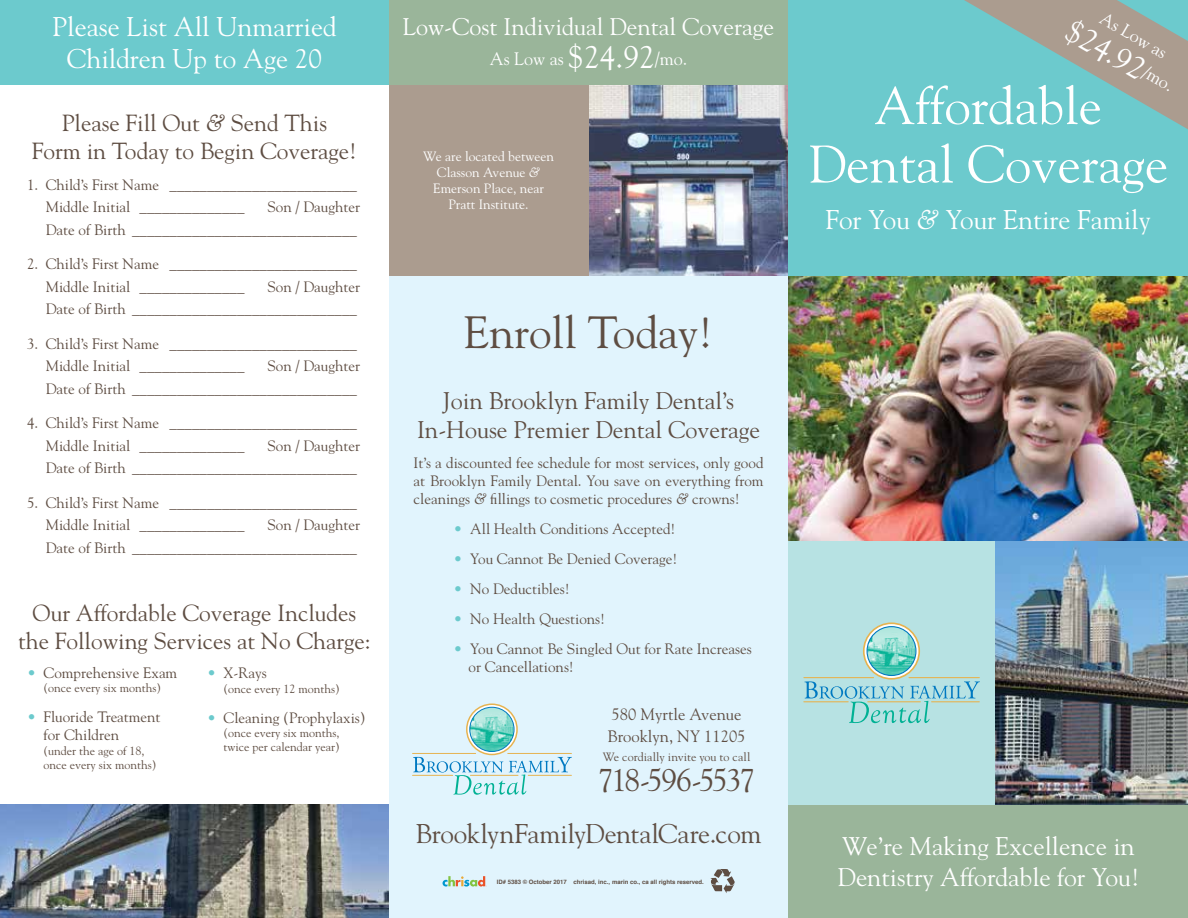
<style>
.page{position:relative;width:1188px;height:918px;background:#fff}
.page>*{position:absolute;margin:0;border:0;box-sizing:border-box;transform-origin:0 0}
.t1{font:52.5px/58.5px "Goudy Std";color:#fff;text-align:center}
.t2{font:45px "Goudy Std";color:#5e4d42}
.t3{font:31.5px "Goudy Std";letter-spacing:-.07em;color:#5e4d42}
.t4{font:31.5px "Goudy Std";color:#fff}
.t5{font:27px/32.4px "Goudy Std";color:#fff;text-align:center}
.t6{font:27px "Goudy Std";letter-spacing:-.01em;color:#5e4d42}
.t7{font:25.5px/30.6px "Goudy Std";color:#fff}
.t8{font:24px/28.8px "Goudy Std";color:#5e4d42;text-align:center}
.t9{font:24px "Goudy Std";color:#fff}
.t10{font:23.25px/27.9px "Goudy Std";color:#5e4d42;text-align:center}
.t11{font:18px "Goudy Std";color:#fff}
.t12{font:16.5px/21.6px "Goudy Std";color:#5e4d42}
.t13{font:15px/22.5px "Goudy Std";color:#5e4d42}
.t14{font:13.5px/16.2px "Goudy Std";color:#fff;text-align:center}
.t15{font:12px/14.4px "Goudy Std";color:#5e4d42}
.t16{font:700 6px "Helvetica";color:#5e4d42}
.s1{font-style:italic}
.s2{color:#6ccacd}
.s3{font-size:31.5px}
</style>
<div class="page">
<div style="left:389px;top:276px;width:399px;height:642px;background:#e1f4fd"></div>
<img style="left:788px;top:276px;width:400px;height:265px">
<img style="left:588px;top:85px;width:200px;height:191px">
<img style="left:0;top:805px;width:389px;height:113px">
<div style="left:788px;top:805px;width:400px;height:113px;background:#9ab59a"></div>
<div style="left:389px;top:0;width:399px;height:85px;background:#9ab59a"></div>
<div style="left:788px;top:0;width:400px;height:276px;background:#6ccacd"></div>
<div style="left:0;top:0;width:389px;height:85px;background:#6ccacd"></div>
<svg style="left:966px;top:1px;width:222px;height:128px"></svg>
<div style="left:389px;top:85px;width:199px;height:191px;background:#ab9c8f"></div>
<svg style="left:443px;top:876px;width:44px;height:11px"></svg>
<svg style="left:710px;top:869px;width:25px;height:24px"></svg>
<img style="left:995px;top:541px;width:193px;height:264px">
<div style="left:788px;top:541px;width:207px;height:264px;background:#b7e2e3"></div>
<hr style="left:803px;top:677px;width:71px;height:1px;background:#e6b350">
<hr style="left:803px;top:701px;width:46px;height:1px;background:#e6b350">
<svg style="left:804px;top:622px;width:176px;height:101px"></svg>
<hr style="left:412px;top:753px;width:64px;height:1px;background:#e6b350">
<hr style="left:412px;top:775px;width:41px;height:1px;background:#e6b350">
<svg style="left:413px;top:704px;width:159px;height:91px"></svg>
<hr style="left:0;top:0;width:1188px;height:1px;background:#fff">
<h3 class="t5" style="left:52px;top:10px;width:286px">Please List All Unmarried<br>Children Up to Age 20</h3>
<h3 class="t10" style="left:32px;top:109px;width:327px">Please Fill Out <span class="s1">&amp;</span> Send This<br>Form in Today to Begin Coverage!</h3>
<p class="t13" style="left:46px;top:173px;width:313px;text-indent:-19px">1. Child’s First Name _________________________<br>Middle Initial ______________</p>
<p class="t13" style="left:46px;top:196px;width:316px;text-align:right">Son / Daughter<br>Date of Birth ______________________________</p>
<p class="t13" style="left:46px;top:253px;width:313px;text-indent:-19px">2. Child’s First Name _________________________<br>Middle Initial ______________</p>
<p class="t13" style="left:46px;top:275px;width:316px;text-align:right">Son / Daughter<br>Date of Birth ______________________________</p>
<p class="t13" style="left:46px;top:332px;width:313px;text-indent:-19px">3. Child’s First Name _________________________<br>Middle Initial ______________</p>
<p class="t13" style="left:46px;top:355px;width:316px;text-align:right">Son / Daughter<br>Date of Birth ______________________________</p>
<p class="t13" style="left:46px;top:412px;width:313px;text-indent:-19px">4. Child’s First Name _________________________<br>Middle Initial ______________</p>
<p class="t13" style="left:46px;top:434px;width:316px;text-align:right">Son / Daughter<br>Date of Birth ______________________________</p>
<p class="t13" style="left:46px;top:491px;width:313px;text-indent:-19px">5. Child’s First Name _________________________<br>Middle Initial ______________</p>
<p class="t13" style="left:46px;top:514px;width:316px;text-align:right">Son / Daughter<br>Date of Birth ______________________________</p>
<h3 class="t10" style="left:18px;top:598px;width:354px">Our Affordable Coverage Includes the Following Services at No Charge:</h3>
<p class="t13" style="left:207px;top:662px;width:61px"><span class="s2">•</span> X-Rays</p>
<p class="t15" style="left:224px;top:681px;width:118px">(once every 12 months)</p>
<p class="t13" style="left:207px;top:706px;width:160px"><span class="s2">•</span> Cleaning (Prophylaxis)</p>
<p class="t15" style="left:224px;top:725px;width:118px">(once every six months, twice per calendar year)</p>
<p class="t13" style="left:27px;top:661px;width:152px"><span class="s2">•</span> Comprehensive Exam</p>
<p class="t15" style="left:44px;top:681px;width:119px">(once every six months)</p>
<p class="t13" style="left:44px;top:708px;width:119px;line-height:18px;text-indent:-17px"><span class="s2">•</span> Fluoride Treatment for Children</p>
<p class="t15" style="left:44px;top:743px;width:114px">(under the age of 18, once every six months)</p>
<h3 class="t9" style="left:403px;top:12px;width:373px">Low-Cost Individual Dental Coverage</h3>
<p class="t11" style="left:490px;top:48px;width:199px">As Low as <span class="s3">$24.92</span>/mo.</p>
<p class="t14" style="left:423px;top:148px;width:132px">We are located between<br>Classon Avenue <span class="s1">&amp;<br></span>Emerson Place, near<br>Pratt Institute.</p>
<h2 class="t2" style="left:464px;top:304px;width:251px">Enroll Today!</h2>
<h3 class="t8" style="left:417px;top:386px;width:345px">Join Brooklyn Family Dental’s<br>In-House Premier Dental Coverage</h3>
<p class="t13" style="left:414px;top:453px;width:351px;line-height:18px;text-align:justify">It’s a discounted fee schedule for most services, only good at Brooklyn Family Dental. You save on everything from cleanings <span class="s1">&amp;</span> fillings to cosmetic procedures <span class="s1">&amp;</span> crowns!</p>
<p class="t13" style="left:454px;top:517px;width:223px"><span class="s2">•</span> All Health Conditions Accepted!</p>
<p class="t13" style="left:454px;top:547px;width:225px"><span class="s2">•</span> You Cannot Be Denied Coverage!</p>
<p class="t13" style="left:454px;top:577px;width:118px"><span class="s2">•</span> No Deductibles!</p>
<p class="t13" style="left:454px;top:607px;width:153px"><span class="s2">•</span> No Health Questions!</p>
<p class="t13" style="left:469px;top:639px;width:285px;line-height:18px;text-indent:-15px"><span class="s2">•</span> You Cannot Be Singled Out for Rate Increases or Cancellations!</p>
<p class="t12" style="left:608px;top:703px;width:139px">580 Myrtle Avenue<br>Brooklyn, NY 11205</p>
<p class="t15" style="left:603px;top:750px;width:149px">We cordially invite you to call</p>
<h3 class="t3" style="left:598px;top:761px;width:159px">718-596-5537</h3>
<h3 class="t6" style="left:416px;top:817px;width:347px">BrooklynFamilyDentalCare.com</h3>
<p class="t16" style="left:497px;top:877px;width:208px">ID# 5383 © October 2017 chrisad, inc., marin co., ca all rights reserved.</p>
<p class="t11" style="left:1107px;top:7px;width:75px;rotate:30deg">As Low as</p>
<h3 class="t4" style="left:1078px;top:11px;width:121px;rotate:30deg">$24.92<sup>/mo.</sup></h3>
<h1 class="t1" style="left:808px;top:76px;width:362px">Affordable<br>Dental Coverage</h1>
<h3 class="t5" style="left:826px;top:203px;width:327px">For You <span class="s1">&amp;</span> Your Entire Family</h3>
<h3 class="t7" style="left:838px;top:831px;width:303px">We’re Making Excellence in<br>Dentistry Affordable for You!</h3>
</div>
